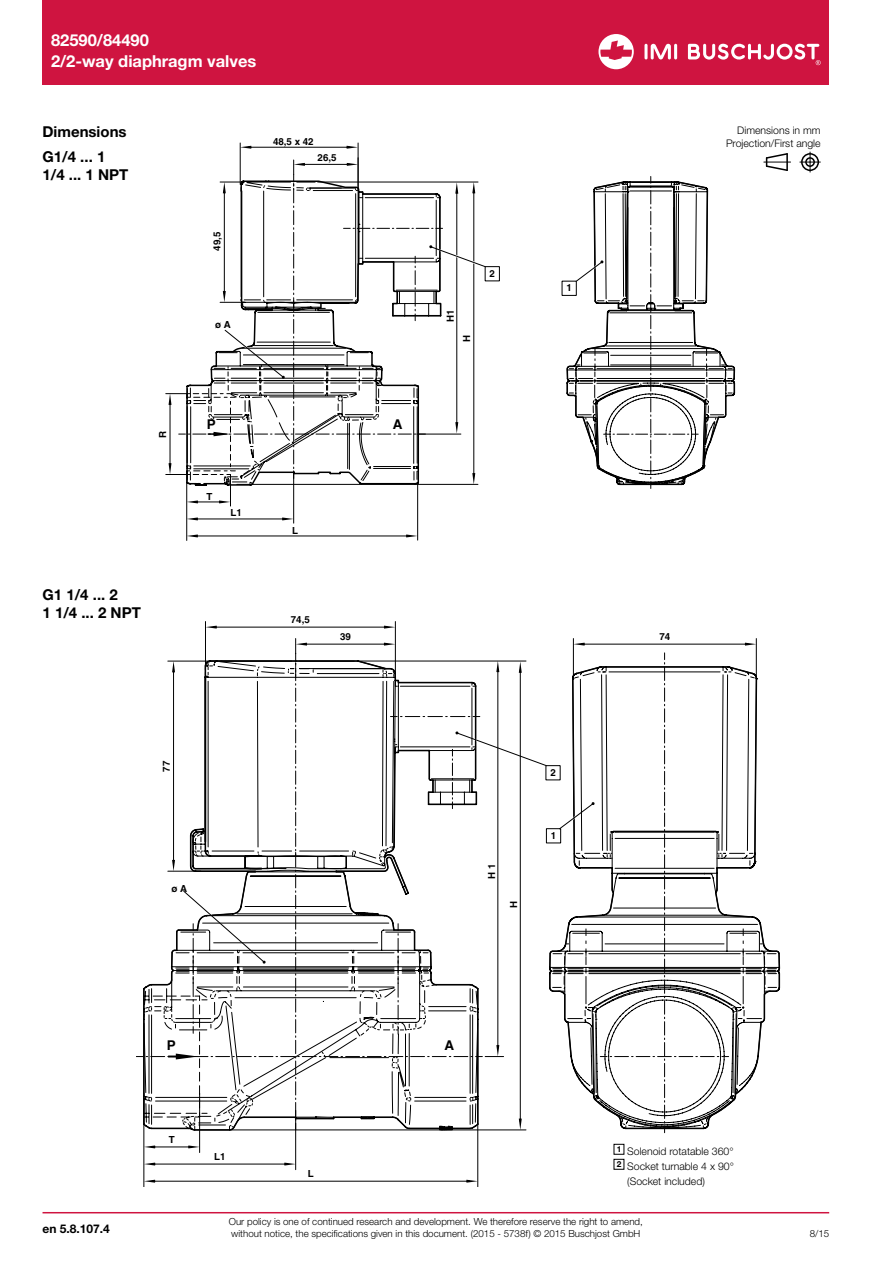
<style>
.page{position:relative;width:893px;height:1263px;background:#fff}
.page>*{position:absolute;margin:0;border:0;box-sizing:border-box;transform-origin:0 0}
.t1{font:700 16.5px/21px "Helvetica Neue LTW1 G";color:#fff}
.t2{font:700 15px/25.5px "Helvetica Neue LTW1 G";color:#000}
.t3{font:700 13.5px "Norgren";color:#000}
.t4{font:700 12px "Helvetica Neue LTW1 G";color:#000}
.t5{font:300 10.5px/13.5px "Helvetica Neue LTW1 G";color:#000;text-align:right}
.t6{font:300 9.75px "Helvetica Neue LTW1 G";color:#000}
.t7{font:700 9.75px "Norgren";color:#000}
</style>
<div class="page">
<div style="left:43px;top:0;width:786px;height:85px;background:#cf1440"></div>
<hr style="left:43px;top:1212px;width:786px;height:1px;background:#cf1440">
<hr style="left:644px;top:44px;width:3px;height:15px;background:#fff;border-radius:2px">
<hr style="left:674px;top:44px;width:3px;height:15px;background:#fff;border-radius:2px">
<svg style="left:651px;top:44px;width:20px;height:15px"></svg>
<svg style="left:598px;top:34px;width:36px;height:35px"></svg>
<svg style="left:688px;top:43px;width:133px;height:22px"></svg>
<hr style="left:230px;top:474px;width:1px;height:32px;background:#000">
<svg style="left:187px;top:500px;width:43px;height:3px"></svg>
<hr style="left:293px;top:471px;width:1px;height:52px;background:#000">
<hr style="left:195px;top:519px;width:90px;height:1px;background:#000">
<svg style="left:187px;top:517px;width:11px;height:3px"></svg>
<svg style="left:282px;top:517px;width:11px;height:3px"></svg>
<hr style="left:186px;top:472px;width:1px;height:68px;background:#000">
<hr style="left:417px;top:482px;width:1px;height:58px;background:#000">
<hr style="left:195px;top:536px;width:214px;height:1px;background:#000">
<svg style="left:187px;top:534px;width:11px;height:3px"></svg>
<svg style="left:406px;top:534px;width:11px;height:3px"></svg>
<hr style="left:240px;top:143px;width:1px;height:41px;background:#000">
<hr style="left:358px;top:143px;width:1px;height:48px;background:#000">
<hr style="left:248px;top:147px;width:102px;height:1px;background:#000">
<svg style="left:240px;top:146px;width:11px;height:3px"></svg>
<svg style="left:346px;top:146px;width:12px;height:3px"></svg>
<svg style="left:166px;top:160px;width:313px;height:315px"></svg>
<svg style="left:186px;top:182px;width:293px;height:303px"></svg>
<svg style="left:210px;top:187px;width:356px;height:298px"></svg>
<svg style="left:566px;top:176px;width:169px;height:312px"></svg>
<hr style="left:144px;top:1093px;width:1px;height:94px;background:#000">
<hr style="left:477px;top:1124px;width:1px;height:63px;background:#000">
<hr style="left:152px;top:1181px;width:318px;height:1px;background:#000">
<svg style="left:144px;top:1180px;width:11px;height:3px"></svg>
<svg style="left:466px;top:1180px;width:12px;height:3px"></svg>
<hr style="left:205px;top:621px;width:1px;height:49px;background:#000">
<hr style="left:395px;top:621px;width:1px;height:56px;background:#000">
<hr style="left:214px;top:627px;width:173px;height:1px;background:#000">
<svg style="left:206px;top:626px;width:11px;height:3px"></svg>
<svg style="left:384px;top:626px;width:11px;height:3px"></svg>
<hr style="left:152px;top:1147px;width:39px;height:1px;background:#000">
<svg style="left:144px;top:1145px;width:11px;height:3px"></svg>
<svg style="left:188px;top:1145px;width:11px;height:3px"></svg>
<hr style="left:199px;top:1093px;width:1px;height:59px;background:#000">
<hr style="left:152px;top:1164px;width:136px;height:1px;background:#000">
<svg style="left:144px;top:1162px;width:11px;height:3px"></svg>
<svg style="left:284px;top:1162px;width:11px;height:3px"></svg>
<hr style="left:295px;top:1110px;width:1px;height:60px;background:#000">
<svg style="left:757px;top:677px;width:23px;height:388px"></svg>
<svg style="left:143px;top:660px;width:614px;height:471px"></svg>
<div style="left:614px;top:1144px;width:10px;height:11px;border:1px solid #000"></div>
<div style="left:614px;top:1159px;width:10px;height:11px;border:1px solid #000"></div>
<svg style="left:800px;top:152px;width:20px;height:20px"></svg>
<svg style="left:764px;top:153px;width:26px;height:18px"></svg>
<h1 class="t1" style="left:51px;top:29px;width:207px">82590/84490<br>2/2-way diaphragm valves</h1>
<h2 class="t2" style="left:43px;top:119px;width:86px">Dimensions<br>G1/4 ... 1</h2>
<h2 class="t2" style="left:43px;top:162px;width:87px">1/4 ... 1 NPT</h2>
<p class="t7" style="left:211px;top:250px;width:20px;rotate:-90deg">49,5</p>
<p class="t7" style="left:273px;top:136px;width:42px">48,5 x 42</p>
<p class="t7" style="left:318px;top:152px;width:20px">26,5</p>
<p class="t7" style="left:215px;top:318px;width:17px">ø A</p>
<p class="t7" style="left:157px;top:438px;width:9px;rotate:-90deg">R</p>
<h2 class="t2" style="left:43px;top:585px;width:100px;line-height:18px">G1 1/4 ... 2<br>1 1/4 ... 2 NPT</h2>
<h3 class="t3" style="left:207px;top:416px;width:11px">P</h3>
<h3 class="t3" style="left:393px;top:416px;width:11px">A</h3>
<p class="t7" style="left:206px;top:490px;width:7px">T</p>
<p class="t7" style="left:230px;top:507px;width:13px">L1</p>
<p class="t7" style="left:292px;top:524px;width:7px">L</p>
<p class="t7" style="left:291px;top:614px;width:20px">74,5</p>
<p class="t7" style="left:444px;top:322px;width:14px;rotate:-90deg">H1</p>
<p class="t7" style="left:461px;top:342px;width:9px;rotate:-90deg">H</p>
<p class="t7" style="left:490px;top:268px;width:7px">2</p>
<p class="t7" style="left:566px;top:282px;width:7px">1</p>
<p class="t7" style="left:160px;top:771px;width:12px;rotate:-90deg">77</p>
<p class="t7" style="left:171px;top:882px;width:17px">ø A</p>
<p class="t7" style="left:340px;top:631px;width:12px">39</p>
<p class="t7" style="left:659px;top:631px;width:12px">74</p>
<p class="t7" style="left:550px;top:767px;width:7px">2</p>
<p class="t7" style="left:486px;top:878px;width:17px;rotate:-90deg">H 1</p>
<p class="t7" style="left:508px;top:908px;width:9px;rotate:-90deg">H</p>
<p class="t7" style="left:551px;top:830px;width:7px">1</p>
<h3 class="t3" style="left:167px;top:1036px;width:11px">P</h3>
<h3 class="t3" style="left:444px;top:1036px;width:11px">A</h3>
<p class="t7" style="left:169px;top:1134px;width:7px">T</p>
<p class="t5" style="left:726px;top:123px;width:96px">Dimensions in mm<br>Projection/First angle</p>
<p class="t4" style="left:43px;top:1221px;width:69px">en 5.8.107.4</p>
<p class="t7" style="left:214px;top:1151px;width:13px">L1</p>
<p class="t7" style="left:308px;top:1168px;width:7px">L</p>
<p class="t5" style="left:617px;top:1144px;width:118px"><sup>1</sup> Solenoid rotatable 360°</p>
<p class="t5" style="left:617px;top:1159px;width:119px"><sup>2</sup> Socket turnable 4 x 90°</p>
<p class="t5" style="left:627px;top:1174px;width:79px">(Socket included)</p>
<p class="t6" style="left:229px;top:1216px;width:416px">Our policy is one of continued research and development. We therefore reserve the right to amend,</p>
<p class="t6" style="left:231px;top:1227px;width:411px">without notice, the specifications given in this document. (2015 - 5738f) © 2015 Buschjost GmbH</p>
<p class="t6" style="left:810px;top:1227px;width:21px">8/15</p>
</div>
